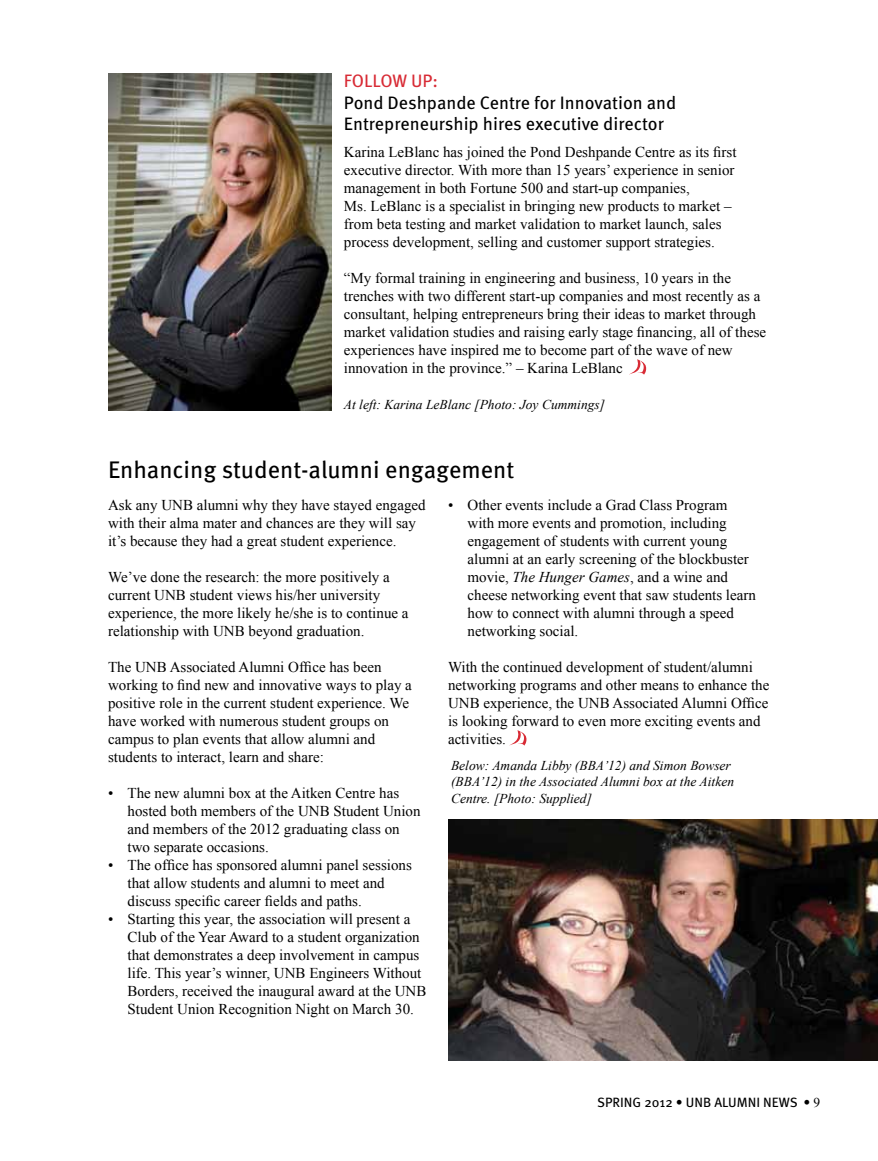
<style>
.page{position:relative;width:878px;height:1161px;background:#fff}
.page>*{position:absolute;margin:0;border:0;box-sizing:border-box;transform-origin:0 0}
.t1{font:24px "Meta OT";color:#000}
.t2{font:18px/21.6px "Meta OT";color:#000}
.t3{font:18px "Meta OT";color:#d82b35}
.t4{font:15px/18px "Times New Roman";color:#000}
.t5{font:italic 13.5px/16.2px "Times New Roman";color:#000}
.t6{font:13.5px "Meta OT";color:#000}
.s1{font-style:italic}
.s2{font-family:"Times New Roman"}
</style>
<div class="page">
<img style="left:108px;top:74px;width:223px;height:336px">
<img style="left:448px;top:819px;width:430px;height:241px">
<svg style="left:629px;top:359px;width:18px;height:16px"></svg>
<svg style="left:509px;top:730px;width:18px;height:16px"></svg>
<p class="t3" style="left:344px;top:70px;width:96px">FOLLOW UP:</p>
<p class="t2" style="left:344px;top:92px;width:334px">Pond Deshpande Centre for Innovation and<br>Entrepreneurship hires executive director</p>
<p class="t4" style="left:344px;top:143px;width:394px">Karina LeBlanc has joined the Pond Deshpande Centre as its first executive director. With more than 15 years’ experience in senior management in both Fortune 500 and start-up companies,<br>Ms. LeBlanc is a specialist in bringing new products to market – from beta testing and market validation to market launch, sales process development, selling and customer support strategies.</p>
<p class="t4" style="left:344px;top:269px;width:424px">“My formal training in engineering and business, 10 years in the trenches with two different start-up companies and most recently as a consultant, helping entrepreneurs bring their ideas to market through market validation studies and raising early stage financing, all of these experiences have inspired me to become part of the wave of new innovation in the province.” – Karina LeBlanc</p>
<p class="t5" style="left:344px;top:396px;width:262px">At left: Karina LeBlanc [Photo: Joy Cummings]</p>
<h1 class="t1" style="left:108px;top:455px;width:408px">Enhancing student-alumni engagement</h1>
<p class="t4" style="left:108px;top:495px;width:319px">Ask any UNB alumni why they have stayed engaged with their alma mater and chances are they will say it’s because they had a great student experience.</p>
<p class="t4" style="left:108px;top:567px;width:302px">We’ve done the research: the more positively a current UNB student views his/her university experience, the more likely he/she is to continue a relationship with UNB beyond graduation.</p>
<p class="t4" style="left:108px;top:657px;width:305px">The UNB Associated Alumni Office has been working to find new and innovative ways to play a positive role in the current student experience. We have worked with numerous student groups on campus to plan events that allow alumni and students to interact, learn and share:</p>
<p class="t4" style="left:128px;top:783px;width:294px;text-indent:-20px">• The new alumni box at the Aitken Centre has hosted both members of the UNB Student Union and members of the 2012 graduating class on two separate occasions.</p>
<p class="t4" style="left:128px;top:855px;width:286px;text-indent:-20px">• The office has sponsored alumni panel sessions that allow students and alumni to meet and discuss specific career fields and paths.</p>
<p class="t4" style="left:127px;top:909px;width:300px;text-indent:-19px">• Starting this year, the association will present a Club of the Year Award to a student organization that demonstrates a deep involvement in campus life. This year’s winner, UNB Engineers Without Borders, received the inaugural award at the UNB Student Union Recognition Night on March 30.</p>
<p class="t4" style="left:467px;top:495px;width:290px;text-indent:-20px">• Other events include a Grad Class Program with more events and promotion, including engagement of students with current young alumni at an early screening of the blockbuster movie, <span class="s1">The Hunger Games</span>, and a wine and cheese networking event that saw students learn how to connect with alumni through a speed networking social.</p>
<p class="t4" style="left:448px;top:657px;width:323px">With the continued development of student/alumni networking programs and other means to enhance the UNB experience, the UNB Associated Alumni Office is looking forward to even more exciting events and activities.</p>
<p class="t5" style="left:451px;top:757px;width:284px">Below: Amanda Libby (BBA’12) and Simon Bowser (BBA’12) in the Associated Alumni box at the Aitken<br>Centre. [Photo: Supplied]</p>
<p class="t6" style="left:597px;top:1094px;width:224px">SPRING 2012 • UNB ALUMNI NEWS • <span class="s2">9</span></p>
</div>
